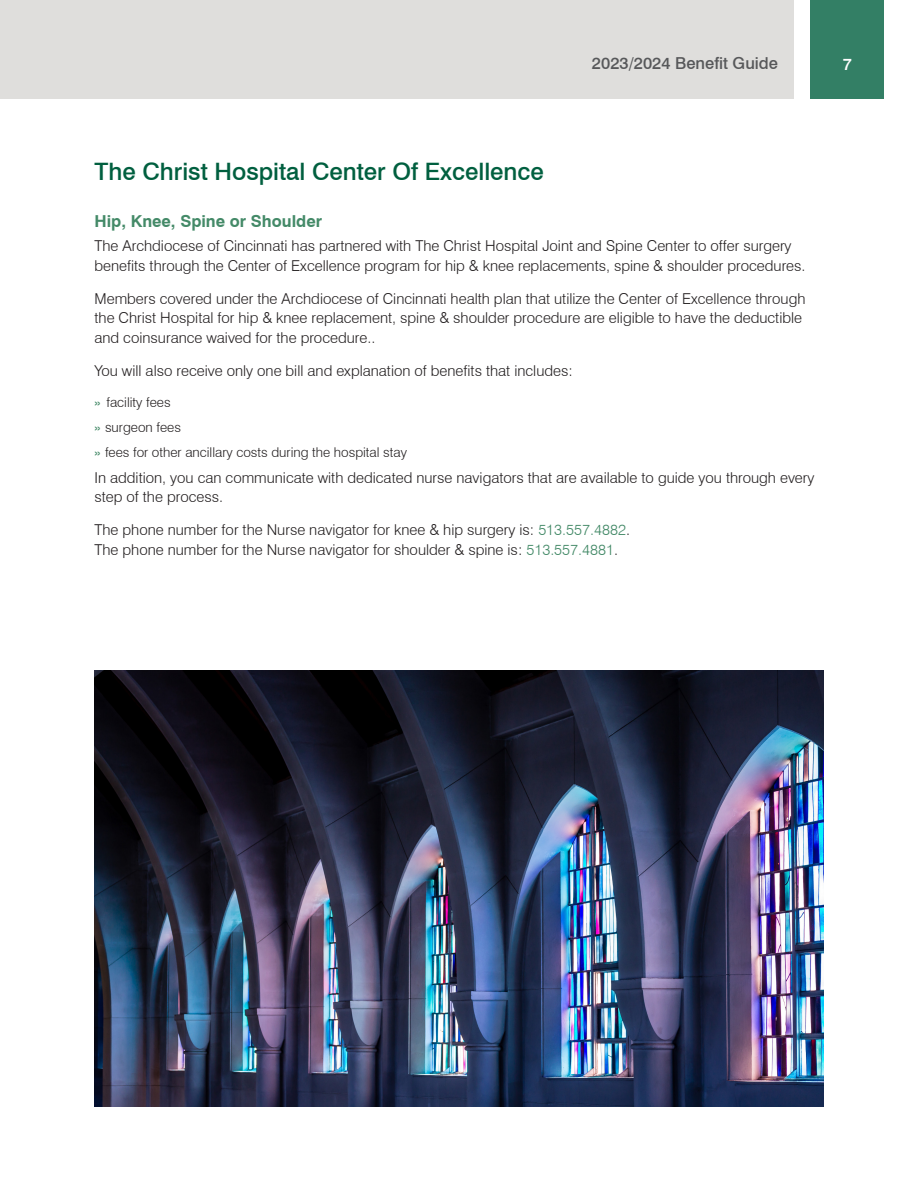
<style>
.page{position:relative;width:918px;height:1188px;background:#fff}
.page>*{position:absolute;margin:0;border:0;box-sizing:border-box;transform-origin:0 0}
.t1{font:500 24px "Swiss 721 BT";color:#005f3f}
.SubHeader{font:700 16.5px "Swiss 721 BT";color:#448a68}
.t2{font:500 16.5px "Swiss 721 BT";color:#57585a}
.t3{font:500 16.5px "Swiss 721 BT";color:#fff}
.Body_Text{font:300 15px/19.5px "Swiss 721 BT";color:#231f20}
.t4{font:300 13.5px "Swiss 721 BT";color:#231f20}
.s1{font-weight:400;color:#448a68}
.s2{color:#448a68}
</style>
<div class="page">
<div style="left:0;top:0;width:793px;height:99px;background:#dfdedc"></div>
<div style="left:810px;top:0;width:74px;height:99px;background:#337f65"></div>
<img style="left:94px;top:671px;width:730px;height:436px">
<p class="t2" style="left:592px;top:54px;width:188px">2023/2024 Benefit Guide</p>
<p class="t3" style="left:843px;top:54px;width:11px">7</p>
<p class="t1" style="left:94px;top:157px;width:451px">The Christ Hospital Center Of Excellence</p>
<p class="SubHeader" style="left:94px;top:211px;width:229px">Hip, Knee, Spine or Shoulder</p>
<p class="Body_Text" style="left:94px;top:236px;width:713px">The Archdiocese of Cincinnati has partnered with The Christ Hospital Joint and Spine Center to offer surgery benefits through the Center of Excellence program for hip &amp; knee replacements, spine &amp; shoulder procedures.</p>
<p class="Body_Text" style="left:94px;top:288px;width:712px">Members covered under the Archdiocese of Cincinnati health plan that utilize the Center of Excellence through the Christ Hospital for hip &amp; knee replacement, spine &amp; shoulder procedure are eligible to have the deductible and coinsurance waived for the procedure..</p>
<p class="Body_Text" style="left:94px;top:360px;width:480px">You will also receive only one bill and explanation of benefits that includes:</p>
<p class="t4" style="left:94px;top:394px;width:78px"><span class="s1">»</span> facility fees</p>
<p class="t4" style="left:94px;top:419px;width:88px"><span class="s1">»</span> surgeon fees</p>
<p class="t4" style="left:94px;top:444px;width:314px"><span class="s1">»</span> fees for other ancillary costs during the hospital stay</p>
<p class="Body_Text" style="left:94px;top:468px;width:722px">In addition, you can communicate with dedicated nurse navigators that are available to guide you through every step of the process.</p>
<p class="Body_Text" style="left:94px;top:520px;width:537px">The phone number for the Nurse navigator for knee &amp; hip surgery is: <span class="s2">513.557.4882</span>.<br>The phone number for the Nurse navigator for shoulder &amp; spine is: <span class="s2">513.557.4881</span>.</p>
</div>
